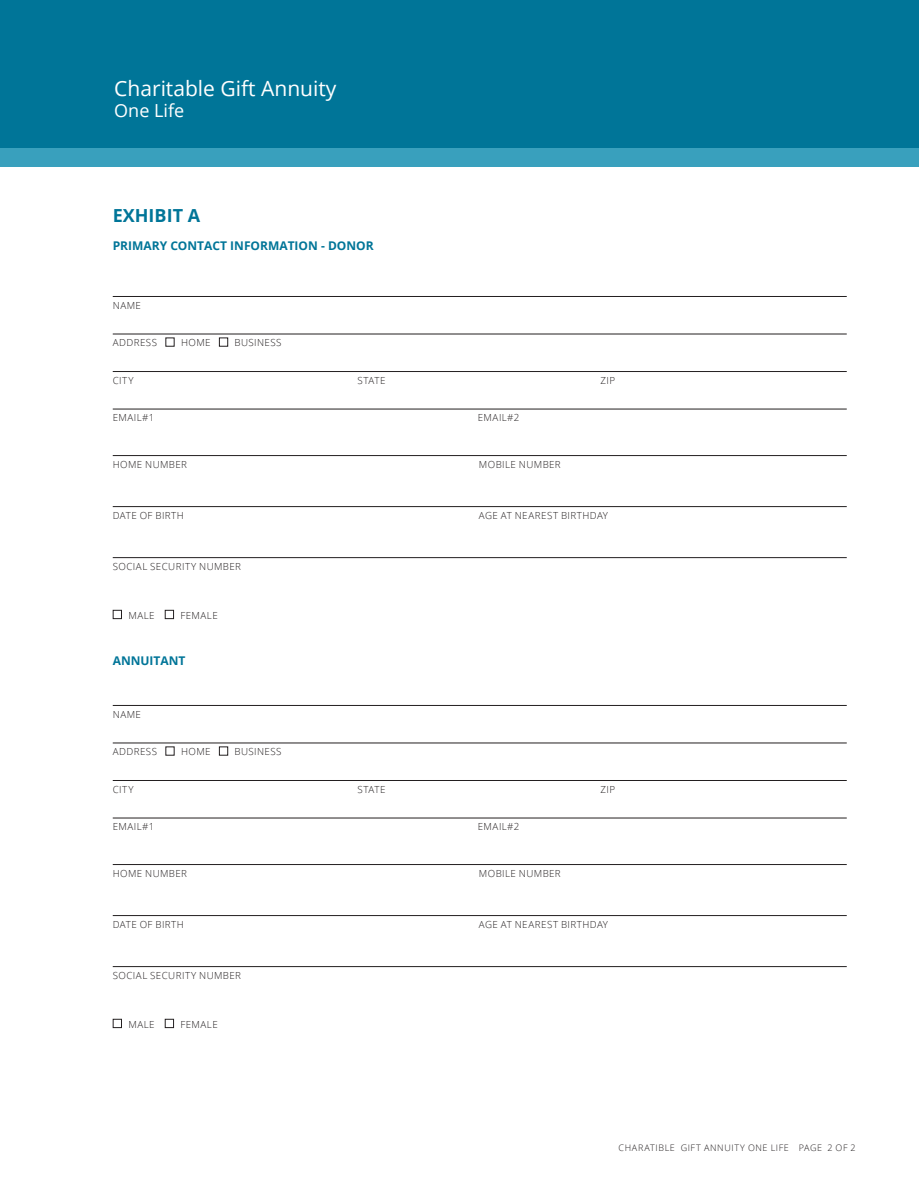
<style>
.page{position:relative;width:919px;height:1189px;background:#fff}
.page>*{position:absolute;margin:0;border:0;box-sizing:border-box;transform-origin:0 0}
.t1{font:21px "Open Sans";color:#fff}
.t2{font:700 18px "Open Sans";color:#007598}
.t3{font:18px "Open Sans";color:#fff}
.t4{font:700 12px "Open Sans";color:#007598}
.t5{font:300 9.75px "Open Sans";letter-spacing:.045em;color:#231f20}
.t6{font:300 9px "Open Sans";letter-spacing:.065em;color:#231f20}
</style>
<div class="page">
<div style="left:0;top:0;width:918px;height:149px;background:#007598"></div>
<div style="left:0;top:149px;width:918px;height:18px;background:#39a0bd"></div>
<hr style="left:113px;top:296px;width:733px;height:1px;background:#231f20">
<hr style="left:113px;top:334px;width:733px;height:1px;background:#231f20">
<hr style="left:113px;top:371px;width:733px;height:1px;background:#231f20">
<hr style="left:113px;top:409px;width:733px;height:1px;background:#231f20">
<hr style="left:113px;top:455px;width:733px;height:1px;background:#231f20">
<hr style="left:113px;top:506px;width:733px;height:1px;background:#231f20">
<hr style="left:113px;top:557px;width:733px;height:1px;background:#231f20">
<hr style="left:113px;top:705px;width:733px;height:1px;background:#231f20">
<hr style="left:113px;top:742px;width:733px;height:1px;background:#231f20">
<hr style="left:113px;top:780px;width:733px;height:1px;background:#231f20">
<hr style="left:113px;top:817px;width:733px;height:1px;background:#231f20">
<hr style="left:113px;top:864px;width:733px;height:1px;background:#231f20">
<hr style="left:113px;top:915px;width:733px;height:1px;background:#231f20">
<hr style="left:113px;top:966px;width:733px;height:1px;background:#231f20">
<div style="left:219px;top:338px;width:9px;height:8px;border:1px solid #231f20"></div>
<div style="left:113px;top:610px;width:9px;height:9px;border:1px solid #231f20"></div>
<div style="left:165px;top:610px;width:9px;height:9px;border:1px solid #231f20"></div>
<div style="left:219px;top:746px;width:9px;height:9px;border:1px solid #231f20"></div>
<div style="left:113px;top:1019px;width:9px;height:8px;border:1px solid #231f20"></div>
<div style="left:165px;top:1019px;width:9px;height:8px;border:1px solid #231f20"></div>
<h1 class="t1" style="left:114px;top:74px;width:224px">Charitable Gift Annuity</h1>
<h2 class="t3" style="left:114px;top:98px;width:71px">One Life</h2>
<h2 class="t2" style="left:113px;top:203px;width:89px">EXHIBIT A</h2>
<p class="t4" style="left:113px;top:237px;width:262px">PRIMARY CONTACT INFORMATION - DONOR</p>
<p class="t5" style="left:113px;top:298px;width:30px">NAME</p>
<p class="t5" style="left:113px;top:336px;width:46px">ADDRESS</p>
<p class="t5" style="left:181px;top:336px;width:31px">HOME</p>
<p class="t5" style="left:234px;top:336px;width:48px">BUSINESS</p>
<p class="t5" style="left:113px;top:373px;width:22px">CITY</p>
<p class="t5" style="left:357px;top:373px;width:29px">STATE</p>
<p class="t5" style="left:600px;top:373px;width:16px">ZIP</p>
<p class="t5" style="left:113px;top:411px;width:43px">EMAIL#1</p>
<p class="t5" style="left:478px;top:411px;width:43px">EMAIL#2</p>
<p class="t5" style="left:113px;top:457px;width:76px">HOME NUMBER</p>
<p class="t5" style="left:479px;top:457px;width:83px">MOBILE NUMBER</p>
<p class="t5" style="left:113px;top:508px;width:73px">DATE OF BIRTH</p>
<p class="t5" style="left:479px;top:508px;width:131px">AGE AT NEAREST BIRTHDAY</p>
<p class="t5" style="left:113px;top:559px;width:130px">SOCIAL SECURITY NUMBER</p>
<p class="t5" style="left:128px;top:608px;width:28px">MALE</p>
<p class="t5" style="left:180px;top:608px;width:39px">FEMALE</p>
<p class="t4" style="left:113px;top:652px;width:74px">ANNUITANT</p>
<p class="t5" style="left:113px;top:707px;width:30px">NAME</p>
<p class="t5" style="left:113px;top:745px;width:46px">ADDRESS</p>
<p class="t5" style="left:181px;top:745px;width:31px">HOME</p>
<p class="t5" style="left:234px;top:745px;width:48px">BUSINESS</p>
<p class="t5" style="left:113px;top:782px;width:22px">CITY</p>
<p class="t5" style="left:357px;top:782px;width:29px">STATE</p>
<p class="t5" style="left:600px;top:782px;width:16px">ZIP</p>
<p class="t5" style="left:113px;top:820px;width:43px">EMAIL#1</p>
<p class="t5" style="left:478px;top:820px;width:43px">EMAIL#2</p>
<p class="t5" style="left:113px;top:866px;width:76px">HOME NUMBER</p>
<p class="t5" style="left:479px;top:866px;width:83px">MOBILE NUMBER</p>
<p class="t5" style="left:113px;top:917px;width:73px">DATE OF BIRTH</p>
<p class="t5" style="left:479px;top:917px;width:131px">AGE AT NEAREST BIRTHDAY</p>
<p class="t5" style="left:113px;top:968px;width:130px">SOCIAL SECURITY NUMBER</p>
<p class="t5" style="left:128px;top:1017px;width:28px">MALE</p>
<p class="t5" style="left:180px;top:1017px;width:39px">FEMALE</p>
<p class="t6" style="left:618px;top:1141px;width:239px">CHARATIBLE GIFT ANNUITY ONE LIFE PAGE 2 OF 2</p>
</div>
